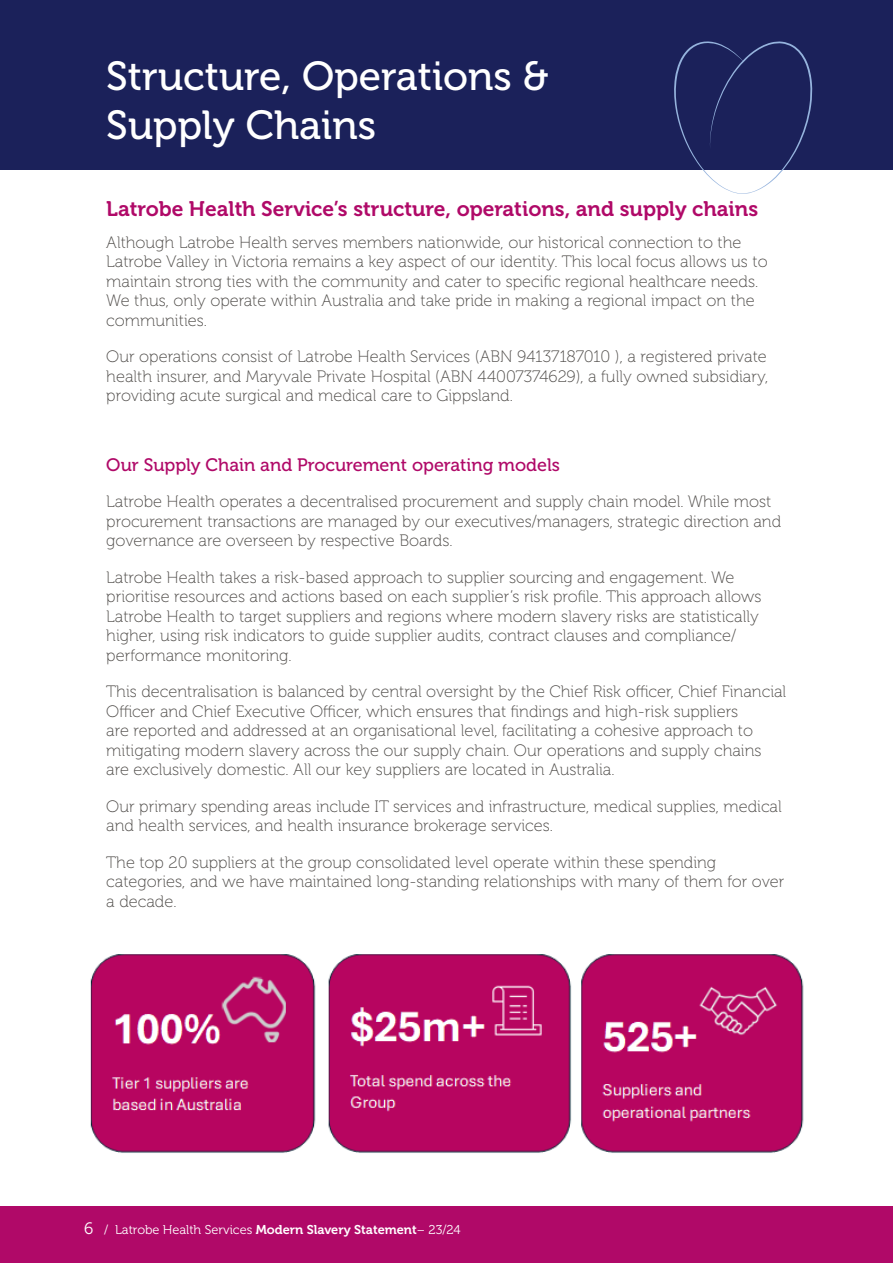
<style>
.page{position:relative;width:893px;height:1263px;background:#fff}
.page>*{position:absolute;margin:0;border:0;box-sizing:border-box;transform-origin:0 0}
.H1-white{font:40.5px/49.5px "Museo 500";color:#fff}
.Heading_4{font:21px "Museo 700";color:#b00968}
.Heading_4-2{font:18px "Museo 500";color:#b00968}
.Heading_4-3{font:16.5px/19.5px "Museo 100";color:#4b4845}
.t1{font:12.75px "Museo 300";color:#fff}
.s1{font-size:16.5px}
.s2{font-family:"Museo 700"}
</style>
<div class="page">
<div style="left:0;top:1207px;width:893px;height:56px;background:#b00968"></div>
<div style="left:0;top:0;width:893px;height:170px;background:#1b215a"></div>
<img style="left:90px;top:954px;width:714px;height:199px">
<svg style="left:674px;top:41px;width:138px;height:153px"></svg>
<p class="H1-white" style="left:106px;top:52px;width:444px">Structure, Operations &amp;<br>Supply Chains</p>
<p class="Heading_4" style="left:106px;top:197px;width:653px">Latrobe Health Service’s structure, operations, and supply chains</p>
<p class="Heading_4-3" style="left:106px;top:233px;width:663px">Although Latrobe Health serves members nationwide, our historical connection to the Latrobe Valley in Victoria remains a key aspect of our identity. This local focus allows us to maintain strong ties with the community and cater to specific regional healthcare needs.<br>We thus, only operate within Australia and take pride in making a regional impact on the communities.</p>
<p class="Heading_4-3" style="left:106px;top:347px;width:664px;text-align:justify">Our operations consist of Latrobe Health Services (ABN 94137187010 ), a registered private health insurer, and Maryvale Private Hospital (ABN 44007374629), a fully owned subsidiary, providing acute surgical and medical care to Gippsland.</p>
<p class="Heading_4-2" style="left:106px;top:455px;width:455px">Our Supply Chain and Procurement operating models</p>
<p class="Heading_4-3" style="left:106px;top:492px;width:676px">Latrobe Health operates a decentralised procurement and supply chain model. While most procurement transactions are managed by our executives/managers, strategic direction and governance are overseen by respective Boards.</p>
<p class="Heading_4-3" style="left:106px;top:568px;width:657px">Latrobe Health takes a risk-based approach to supplier sourcing and engagement. We prioritise resources and actions based on each supplier’s risk profile. This approach allows Latrobe Health to target suppliers and regions where modern slavery risks are statistically higher, using risk indicators to guide supplier audits, contract clauses and compliance/ performance monitoring.</p>
<p class="Heading_4-3" style="left:106px;top:682px;width:681px">This decentralisation is balanced by central oversight by the Chief Risk officer, Chief Financial Officer and Chief Executive Officer, which ensures that findings and high-risk suppliers<br>are reported and addressed at an organisational level, facilitating a cohesive approach to mitigating modern slavery across the our supply chain. Our operations and supply chains are exclusively domestic. All our key suppliers are located in Australia.</p>
<p class="Heading_4-3" style="left:106px;top:797px;width:677px">Our primary spending areas include IT services and infrastructure, medical supplies, medical and health services, and health insurance brokerage services.</p>
<p class="Heading_4-3" style="left:106px;top:853px;width:680px">The top 20 suppliers at the group consolidated level operate within these spending categories, and we have maintained long-standing relationships with many of them for over a decade.</p>
<p class="t1" style="left:84px;top:1223px;width:378px"><span class="s1">6</span> / Latrobe Health Services <span class="s2">Modern Slavery Statement</span>– 23/24</p>
</div>
